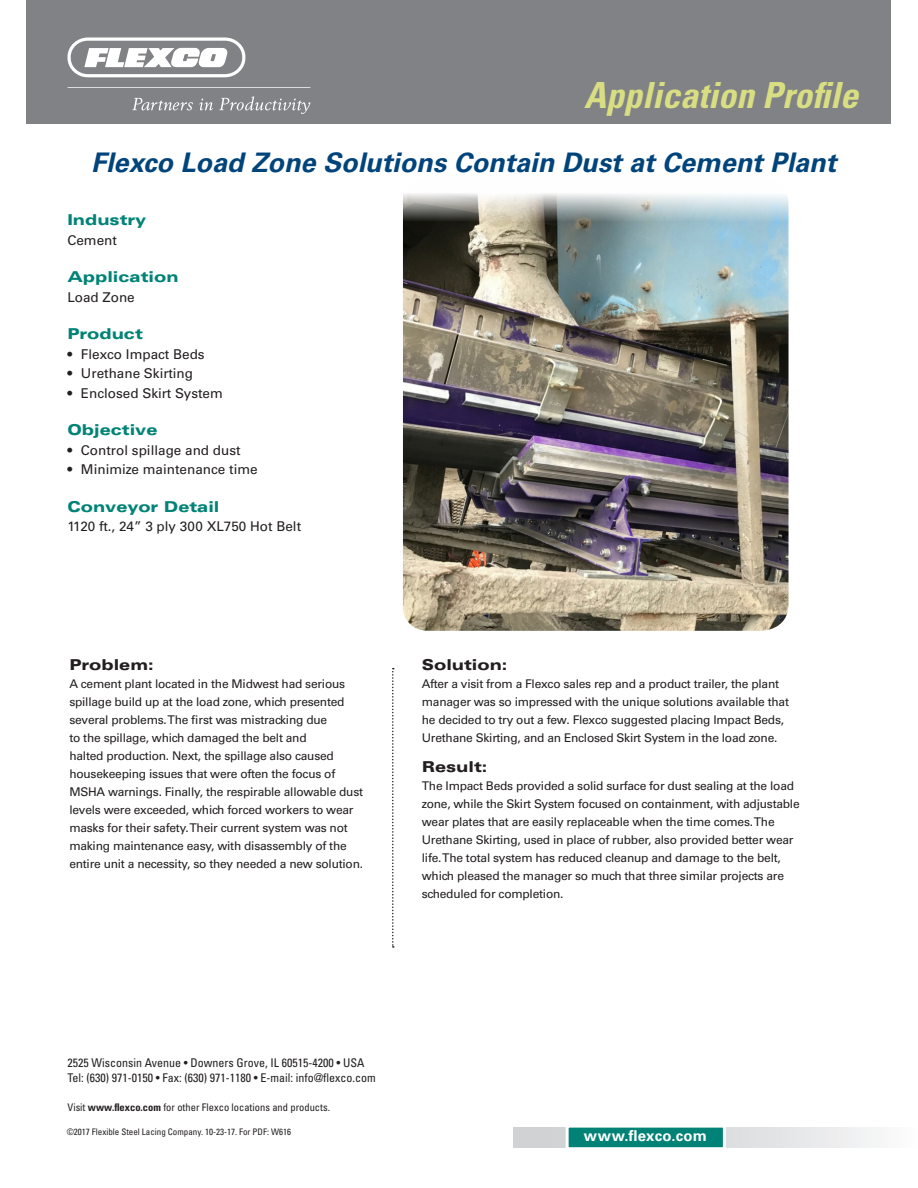
<style>
.page{position:relative;width:918px;height:1188px;background:#fff}
.page>*{position:absolute;margin:0;border:0;box-sizing:border-box;transform-origin:0 0}
.t1{font:italic 700 condensed 36px "Univers LT Std";color:#d8de81}
.h1_main{font:italic 700 27px "Univers LT Std";color:#00447b}
.t2{font:700 15.6px "Univers LT Std";letter-spacing:.02em;color:#fff}
.h2_main{font:900 expanded 15px "Univers LT Std";color:#008376}
.h2_body{font:900 expanded 15px "Univers LT Std";color:#231f20}
.t3{font:700 15px "Univers LT Std";letter-spacing:.02em;color:#fff}
.p1_body{font:900 expanded 15px "Univers LT Std";color:#231f20}
.p1_main{font:13.5px "Univers LT Std";color:#231f20}
.p1_body-2{font:12px/18px "Univers LT Std";letter-spacing:-.02em;color:#231f20}
.t4{font:condensed 12px/15px "Univers LT Std";color:#231f20}
.t5{font:condensed 10.5px "Univers LT Std";color:#231f20}
.footer_copyright{font:condensed 9px "Univers LT Std";color:#231f20}
.s1{font-weight:700}
</style>
<div class="page">
<div style="left:26px;top:0;width:864px;height:123px;background:#808285"></div>
<svg style="left:68px;top:38px;width:177px;height:39px"></svg>
<svg style="left:132px;top:98px;width:61px;height:12px"></svg>
<svg style="left:199px;top:99px;width:14px;height:11px"></svg>
<svg style="left:219px;top:96px;width:91px;height:18px"></svg>
<svg style="left:68px;top:87px;width:242px;height:1px"></svg>
<svg style="left:513px;top:1128px;width:363px;height:19px"></svg>
<div style="left:566px;top:1125px;width:160px;height:25px;background:#008376;border:3px solid #fff"></div>
<svg style="left:392px;top:668px;width:2px;height:280px"></svg>
<img style="left:403px;top:193px;width:386px;height:438px">
<h1 class="t1" style="left:584px;top:73px;width:276px">Application Profile</h1>
<p class="h1_main" style="left:91px;top:147px;width:747px">Flexco Load Zone Solutions Contain Dust at Cement Plant</p>
<p class="h2_main" style="left:67px;top:211px;width:80px">Industry</p>
<p class="p1_main" style="left:67px;top:232px;width:51px">Cement</p>
<p class="h2_main" style="left:67px;top:268px;width:113px">Application</p>
<p class="p1_main" style="left:67px;top:289px;width:69px">Load Zone</p>
<p class="h2_main" style="left:67px;top:325px;width:77px">Product</p>
<p class="p1_main" style="left:67px;top:346px;width:139px">• Flexco Impact Beds</p>
<p class="p1_main" style="left:67px;top:366px;width:127px">• Urethane Skirting</p>
<p class="p1_main" style="left:67px;top:385px;width:157px">• Enclosed Skirt System</p>
<p class="h2_main" style="left:67px;top:421px;width:92px">Objective</p>
<p class="p1_main" style="left:67px;top:442px;width:175px">• Control spillage and dust</p>
<p class="p1_main" style="left:67px;top:462px;width:192px">• Minimize maintenance time</p>
<p class="h2_main" style="left:67px;top:498px;width:154px">Conveyor Detail</p>
<p class="p1_main" style="left:67px;top:519px;width:235px">1120 ft., 24” 3 ply 300 XL750 Hot Belt</p>
<p class="h2_body" style="left:69px;top:656px;width:86px">Problem:</p>
<p class="p1_body-2" style="left:69px;top:674px;width:295px">A cement plant located in the Midwest had serious spillage build up at the load zone, which presented several problems. The first was mistracking due<br>to the spillage, which damaged the belt and<br>halted production. Next, the spillage also caused housekeeping issues that were often the focus of MSHA warnings. Finally, the respirable allowable dust levels were exceeded, which forced workers to wear masks for their safety. Their current system was not making maintenance easy, with disassembly of the entire unit a necessity, so they needed a new solution.</p>
<p class="p1_body" style="left:422px;top:656px;width:87px">Solution:</p>
<p class="p1_body-2" style="left:422px;top:674px;width:369px">After a visit from a Flexco sales rep and a product trailer, the plant manager was so impressed with the unique solutions available that he decided to try out a few. Flexco suggested placing Impact Beds, Urethane Skirting, and an Enclosed Skirt System in the load zone.</p>
<p class="h2_body" style="left:422px;top:758px;width:67px">Result:</p>
<p class="p1_body-2" style="left:422px;top:776px;width:379px">The Impact Beds provided a solid surface for dust sealing at the load zone, while the Skirt System focused on containment, with adjustable wear plates that are easily replaceable when the time comes. The Urethane Skirting, used in place of rubber, also provided better wear life. The total system has reduced cleanup and damage to the belt, which pleased the manager so much that three similar projects are scheduled for completion.</p>
<p class="t4" style="left:68px;top:1055px;width:310px">2525 Wisconsin Avenue • Downers Grove, IL 60515-4200 • USA<br>Tel: (630) 971-0150 • Fax: (630) 971-1180 • E-mail: info@flexco.com</p>
<p class="t5" style="left:68px;top:1100px;width:264px">Visit <span class="s1">www.flexco.com</span> for other Flexco locations and products.</p>
<p class="footer_copyright" style="left:67px;top:1126px;width:226px">©2017 Flexible Steel Lacing Company. 10-23-17. For PDF: W616</p>
<p class="t3" style="left:584px;top:1127px;width:125px">www.flexco.com</p>
<h3 class="t2" style="left:571px;top:1128px;width:130px">www.flexco.com</h3>
</div>
